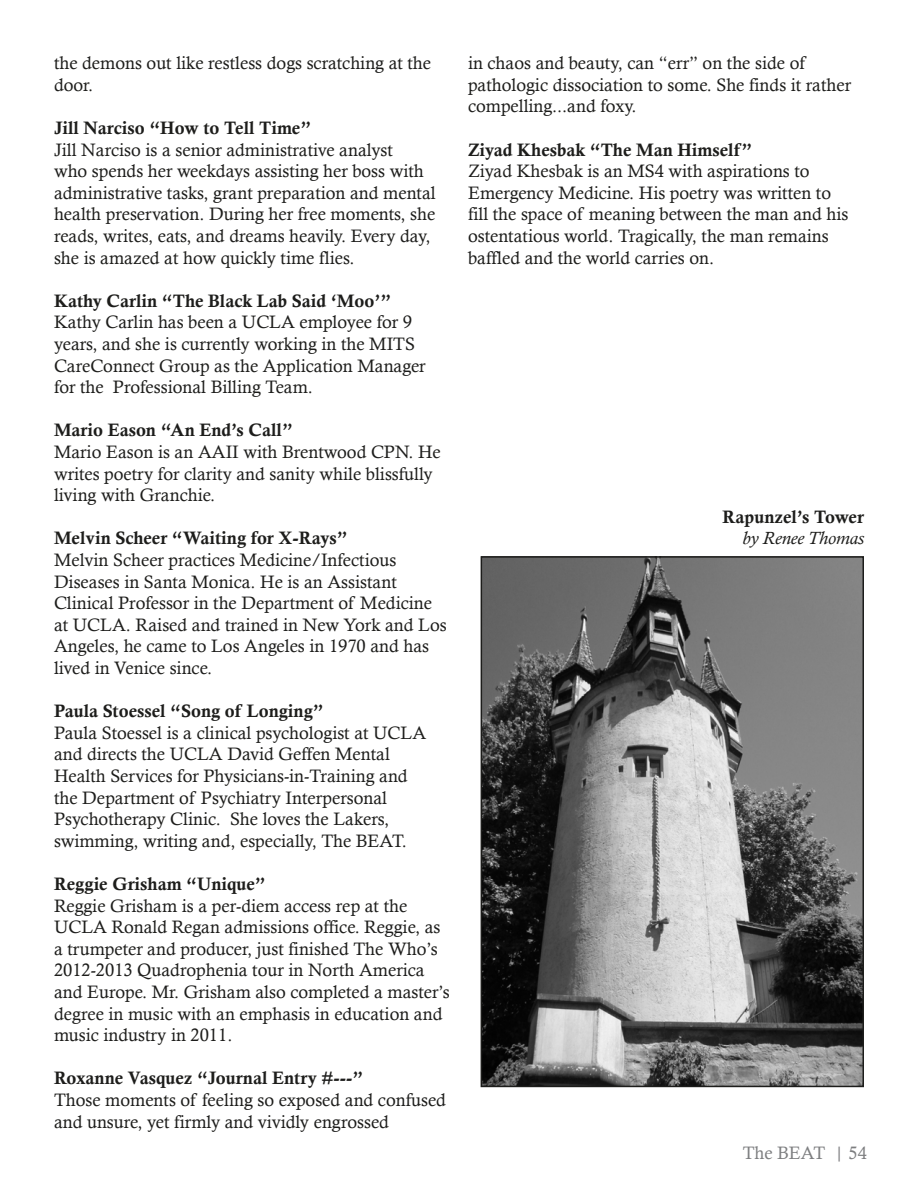
<style>
.page{position:relative;width:918px;height:1188px;background:#fff}
.page>*{position:absolute;margin:0;border:0;box-sizing:border-box;transform-origin:0 0}
.t1{font:18px/21.6px "Calisto";color:#1d1d1b}
.t2{font:18px "Calis MT Bol";color:#1d1d1b}
.t3{font:italic 18px "Calisto";color:#1d1d1b}
.t4{font:18px "Calisto";color:#7d7e80}
</style>
<div class="page">
<img style="left:484px;top:559px;width:377px;height:525px">
<div style="left:481px;top:556px;width:383px;height:531px;border:2px solid #1d1d1b"></div>
<p class="t1" style="left:54px;top:52px;width:379px">the demons out like restless dogs scratching at the door.</p>
<p class="t2" style="left:54px;top:118px;width:259px">Jill Narciso “How to Tell Time”</p>
<p class="t1" style="left:54px;top:138px;width:383px">Jill Narciso is a senior administrative analyst<br>who spends her weekdays assisting her boss with administrative tasks, grant preparation and mental health preservation. During her free moments, she reads, writes, eats, and dreams heavily. Every day, she is amazed at how quickly time flies.</p>
<p class="t2" style="left:54px;top:290px;width:339px">Kathy Carlin “The Black Lab Said ‘Moo’”</p>
<p class="t1" style="left:54px;top:311px;width:373px">Kathy Carlin has been a UCLA employee for 9 years, and she is currently working in the MITS CareConnect Group as the Application Manager for the Professional Billing Team.</p>
<p class="t2" style="left:54px;top:420px;width:240px">Mario Eason “An End’s Call”</p>
<p class="t1" style="left:54px;top:441px;width:388px">Mario Eason is an AAII with Brentwood CPN. He writes poetry for clarity and sanity while blissfully living with Granchie.</p>
<p class="t2" style="left:54px;top:528px;width:295px">Melvin Scheer “Waiting for X-Rays”</p>
<p class="t1" style="left:54px;top:549px;width:394px">Melvin Scheer practices Medicine/Infectious Diseases in Santa Monica. He is an Assistant Clinical Professor in the Department of Medicine at UCLA. Raised and trained in New York and Los Angeles, he came to Los Angeles in 1970 and has lived in Venice since.</p>
<p class="t2" style="left:54px;top:701px;width:271px">Paula Stoessel “Song of Longing”</p>
<p class="t1" style="left:54px;top:722px;width:374px">Paula Stoessel is a clinical psychologist at UCLA and directs the UCLA David Geffen Mental Health Services for Physicians-in-Training and the Department of Psychiatry Interpersonal Psychotherapy Clinic. She loves the Lakers, swimming, writing and, especially, The BEAT.</p>
<p class="t2" style="left:54px;top:874px;width:213px">Reggie Grisham “Unique”</p>
<p class="t1" style="left:54px;top:894px;width:397px">Reggie Grisham is a per-diem access rep at the UCLA Ronald Regan admissions office. Reggie, as a trumpeter and producer, just finished The Who’s 2012-2013 Quadrophenia tour in North America and Europe. Mr. Grisham also completed a master’s degree in music with an emphasis in education and music industry in 2011.</p>
<p class="t2" style="left:54px;top:1068px;width:311px">Roxanne Vasquez “Journal Entry #---”</p>
<p class="t1" style="left:54px;top:1089px;width:394px">Those moments of feeling so exposed and confused and unsure, yet firmly and vividly engrossed</p>
<p class="t1" style="left:468px;top:52px;width:385px">in chaos and beauty, can “err” on the side of pathologic dissociation to some. She finds it rather compelling...and foxy.</p>
<p class="t2" style="left:468px;top:139px;width:286px">Ziyad Khesbak “The Man Himself”</p>
<p class="t1" style="left:468px;top:160px;width:382px">Ziyad Khesbak is an MS4 with aspirations to Emergency Medicine. His poetry was written to fill the space of meaning between the man and his ostentatious world. Tragically, the man remains baffled and the world carries on.</p>
<p class="t2" style="left:723px;top:506px;width:143px">Rapunzel’s Tower</p>
<p class="t3" style="left:742px;top:528px;width:123px">by Renee Thomas</p>
<p class="t4" style="left:743px;top:1142px;width:126px">The BEAT | 54</p>
</div>
